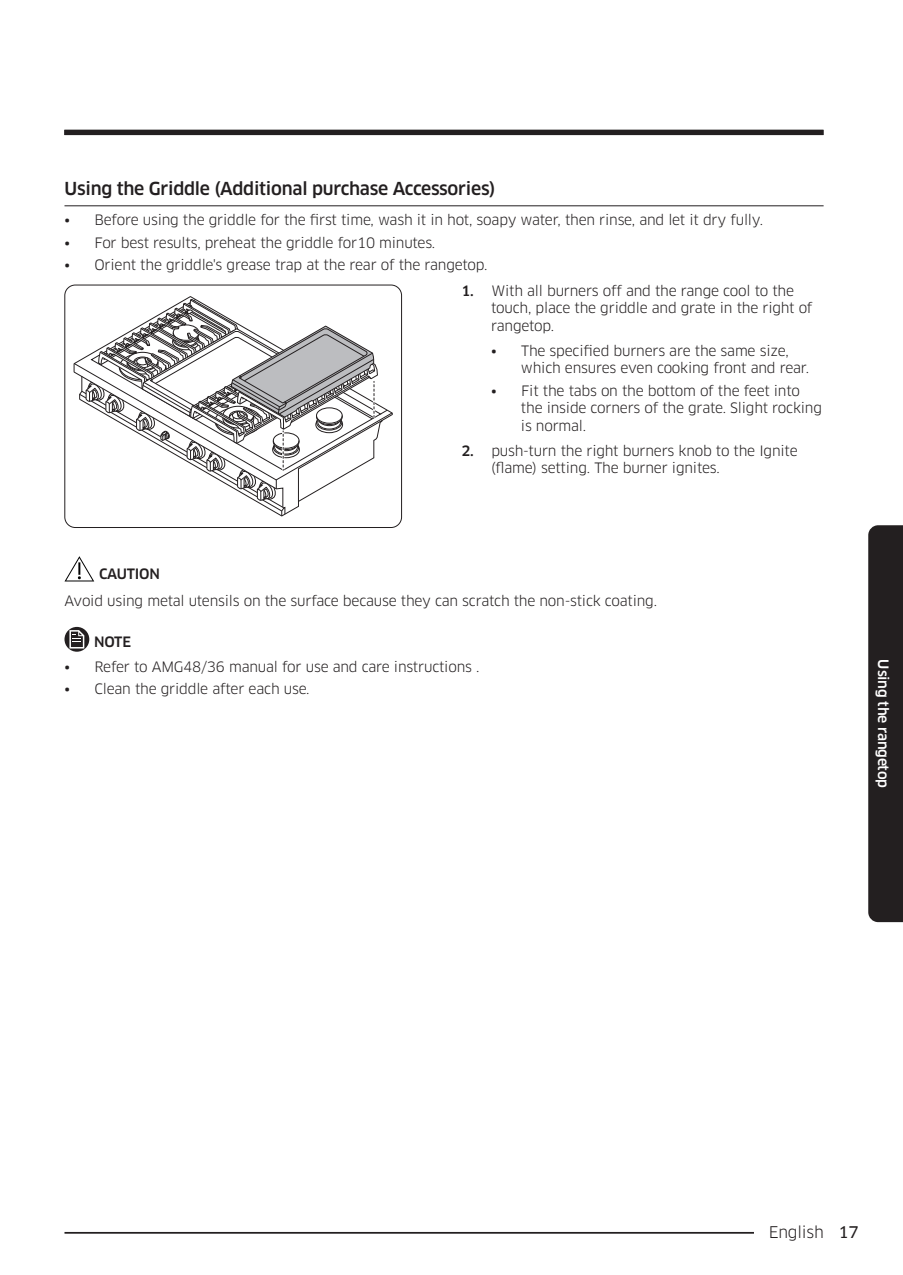
<style>
.page{position:relative;width:903px;height:1275px;background:#fff}
.page>*{position:absolute;margin:0;border:0;box-sizing:border-box;transform-origin:0 0}
.t1{font:500 17.5px "Samsung Clan Pro";letter-spacing:-.015em;color:#231f20}
.t2{font:15.75px "Samsung Clan Pro";letter-spacing:-.015em;color:#231f20}
.t3{font:14px/17.5px "Samsung Clan Pro";letter-spacing:-.015em;color:#231f20}
.t4{font:500 14px "Samsung Clan Pro";letter-spacing:-.015em;color:#fff}
.t5{font:500 14px "Samsung Clan Pro";letter-spacing:-.015em;color:#231f20}
.s1{font-family:"Samsung Clan Pro News"}
.s2{font-weight:500}
</style>
<div class="page">
<hr style="left:64px;top:1232px;width:759px;height:2px;background:#231f20">
<div style="left:754px;top:1223px;width:84px;height:17px;background:#fff"></div>
<div style="left:868px;top:525px;width:35px;height:397px;background:#231f20"></div>
<div style="left:64px;top:130px;width:759px;height:5px;background:#231f20"></div>
<hr style="left:64px;top:205px;width:759px;height:1px;background:#231f20">
<svg style="left:74px;top:296px;width:318px;height:220px"></svg>
<div style="left:64px;top:285px;width:338px;height:243px;border:1px solid #231f20;border-radius:10px"></div>
<svg style="left:64px;top:556px;width:30px;height:25px"></svg>
<svg style="left:64px;top:627px;width:25px;height:25px"></svg>
<svg style="left:69px;top:630px;width:15px;height:18px"></svg>
<p class="t1" style="left:64px;top:179px;width:432px">Using the Griddle (Additional purchase Accessories)</p>
<p class="t3" style="left:64px;top:211px;width:700px"><span class="s1">•</span> Before using the griddle for the first time, wash it in hot, soapy water, then rinse, and let it dry fully.</p>
<p class="t3" style="left:64px;top:234px;width:372px"><span class="s1">•</span> For best results, preheat the griddle for10 minutes.</p>
<p class="t3" style="left:64px;top:256px;width:425px"><span class="s1">•</span> Orient the griddle's grease trap at the rear of the rangetop.</p>
<p class="t3" style="left:491px;top:282px;width:323px;text-indent:-30px"><span class="s2">1.</span> With all burners off and the range cool to the touch, place the griddle and grate in the right of rangetop.</p>
<p class="t3" style="left:521px;top:342px;width:290px;text-indent:-30px"><span class="s1">•</span> The specified burners are the same size, which ensures even cooking front and rear.</p>
<p class="t3" style="left:521px;top:382px;width:303px;text-indent:-30px"><span class="s1">•</span> Fit the tabs on the bottom of the feet into the inside corners of the grate. Slight rocking is normal.</p>
<p class="t3" style="left:491px;top:442px;width:308px;text-indent:-30px"><span class="s2">2.</span> push-turn the right burners knob to the Ignite (flame) setting. The burner ignites.</p>
<p class="t5" style="left:99px;top:566px;width:63px">CAUTION</p>
<p class="t3" style="left:64px;top:592px;width:594px">Avoid using metal utensils on the surface because they can scratch the non-stick coating.</p>
<p class="t5" style="left:94px;top:633px;width:39px">NOTE</p>
<p class="t3" style="left:64px;top:658px;width:416px"><span class="s1">•</span> Refer to AMG48/36 manual for use and care instructions .</p>
<p class="t3" style="left:64px;top:680px;width:247px"><span class="s1">•</span> Clean the griddle after each use.</p>
<p class="t4" style="left:891px;top:659px;width:130px;rotate:90deg">Using the rangetop</p>
<p class="t2" style="left:769px;top:1222px;width:91px">English <span class="s1">17</span></p>
</div>
